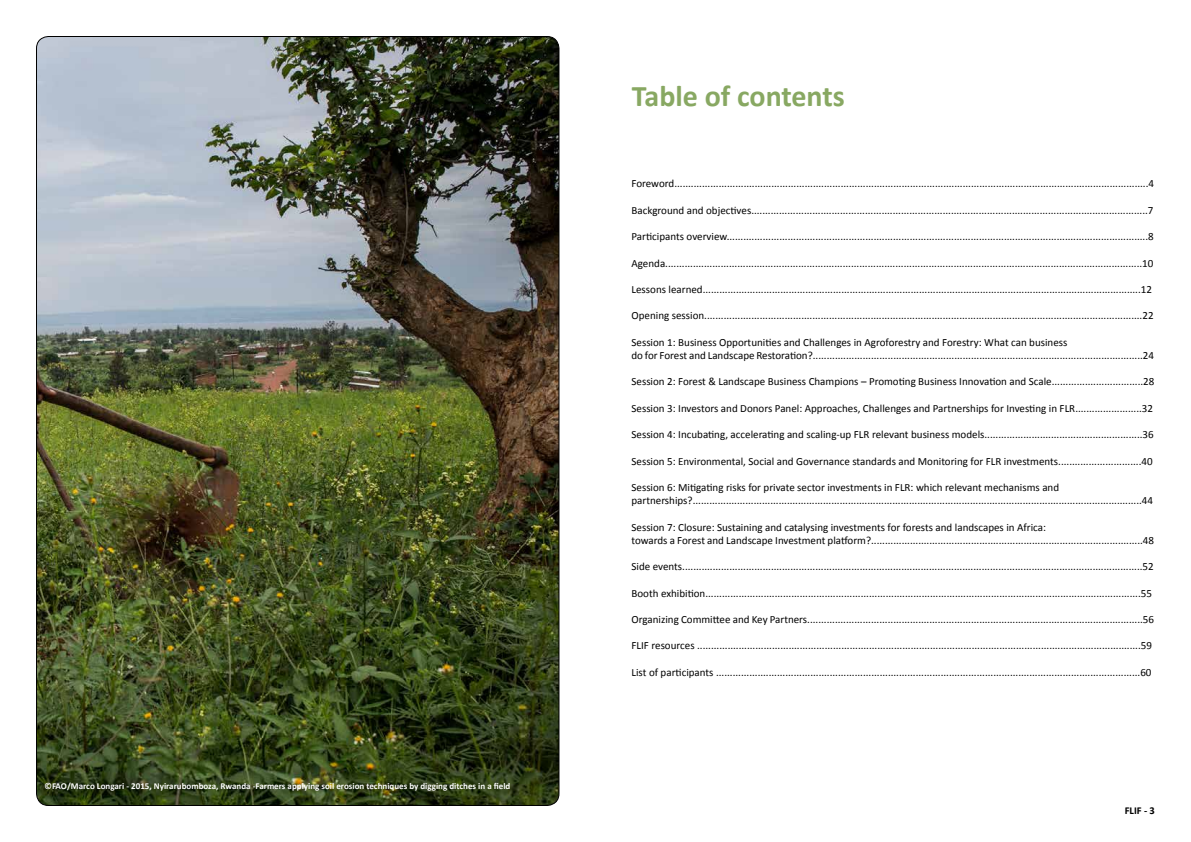
<style>
.page{position:relative;width:1191px;height:842px;background:#fff}
.page>*{position:absolute;margin:0;border:0;box-sizing:border-box;transform-origin:0 0}
.t1{font:700 30px "Calibri";color:#88a862}
.t2{font:11px/13.2px "Calibri";color:#000}
.t3{font:700 10.5px "Calibri";color:#000}
.t4{font:700 9px "Calibri";color:#fff}
</style>
<div class="page">
<img style="left:36px;top:36px;width:523px;height:769px">
<p class="t4" style="left:45px;top:781px;width:467px">©FAO/Marco Longari - 2015, Nyirarubomboza, Rwanda -Farmers applying soil erosion techniques by digging ditches in a field</p>
<h1 class="t1" style="left:632px;top:77px;width:214px">Table of contents</h1>
<p class="t2" style="left:631px;top:177px;width:524px">Foreword...........................................................................................................................................................................4</p>
<p class="t2" style="left:631px;top:203px;width:523px">Background and objectives...............................................................................................................................................7</p>
<p class="t2" style="left:631px;top:230px;width:524px">Participants overview........................................................................................................................................................8</p>
<p class="t2" style="left:631px;top:256px;width:523px">Agenda............................................................................................................................................................................10</p>
<p class="t2" style="left:631px;top:283px;width:522px">Lessons learned..............................................................................................................................................................12</p>
<p class="t2" style="left:631px;top:309px;width:523px">Opening session..............................................................................................................................................................22</p>
<p class="t2" style="left:631px;top:335px;width:524px">Session 1: Business Opportunities and Challenges in Agroforestry and Forestry: What can business<br>do for Forest and Landscape Restoration?.......................................................................................................................24</p>
<p class="t2" style="left:631px;top:375px;width:524px">Session 2: Forest &amp; Landscape Business Champions – Promoting Business Innovation and Scale.................................28</p>
<p class="t2" style="left:631px;top:401px;width:523px">Session 3: Investors and Donors Panel: Approaches, Challenges and Partnerships for Investing in FLR........................32</p>
<p class="t2" style="left:631px;top:428px;width:524px">Session 4: Incubating, accelerating and scaling-up FLR relevant business models.........................................................36</p>
<p class="t2" style="left:631px;top:454px;width:522px">Session 5: Environmental, Social and Governance standards and Monitoring for FLR investments..............................40</p>
<p class="t2" style="left:631px;top:481px;width:523px">Session 6: Mitigating risks for private sector investments in FLR: which relevant mechanisms and partnerships?..................................................................................................................................................................44</p>
<p class="t2" style="left:631px;top:520px;width:524px">Session 7: Closure: Sustaining and catalysing investments for forests and landscapes in Africa:<br>towards a Forest and Landscape Investment platform?..................................................................................................48</p>
<p class="t2" style="left:631px;top:560px;width:524px">Side events......................................................................................................................................................................52</p>
<p class="t2" style="left:631px;top:586px;width:522px">Booth exhibition.............................................................................................................................................................55</p>
<p class="t2" style="left:631px;top:613px;width:524px">Organizing Committee and Key Partners.........................................................................................................................56</p>
<p class="t2" style="left:631px;top:639px;width:522px">FLIF resources ................................................................................................................................................................59</p>
<p class="t2" style="left:631px;top:665px;width:521px">List of participants .........................................................................................................................................................60</p>
<p class="t3" style="left:1124px;top:804px;width:32px">FLIF - 3</p>
</div>
